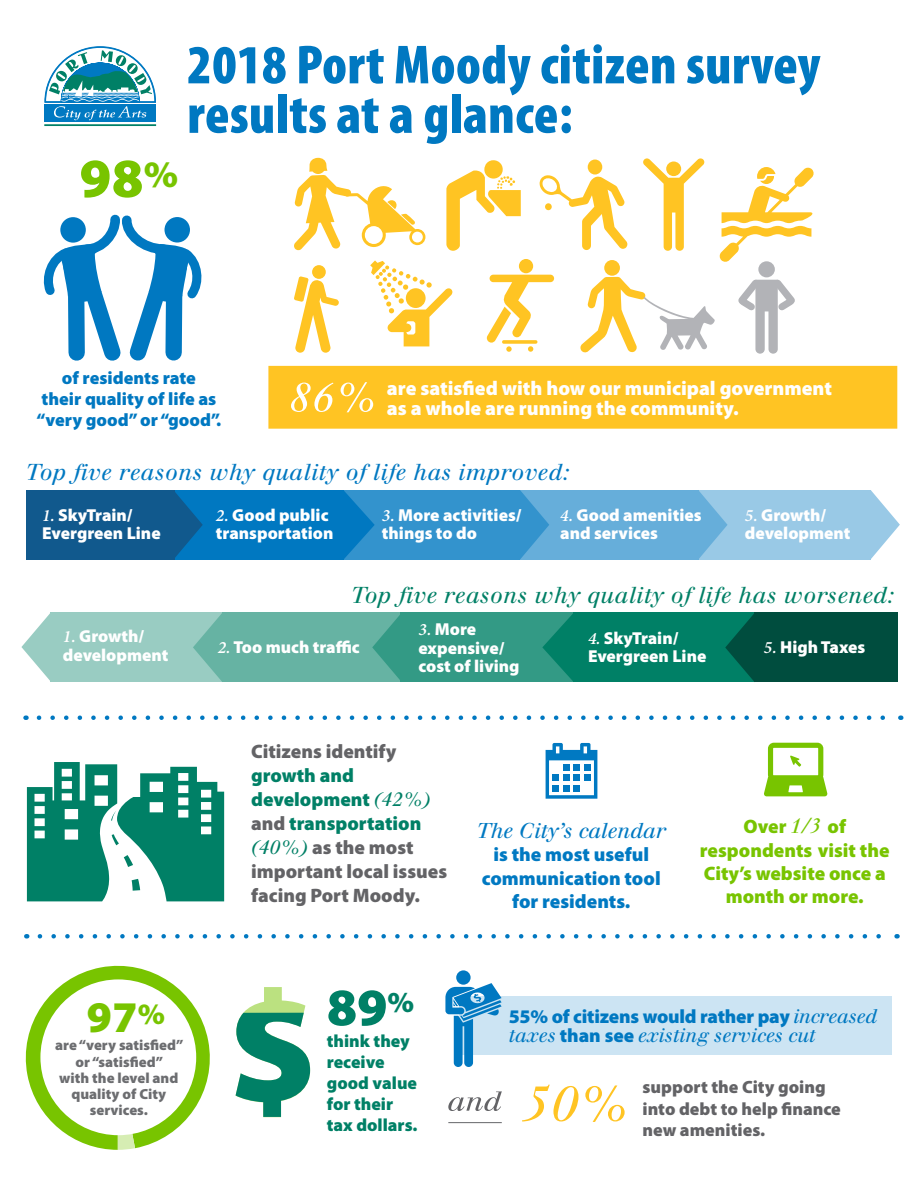
<style>
.page{position:relative;width:918px;height:1188px;background:#fff}
.page>*{position:absolute;margin:0;border:0;box-sizing:border-box;transform-origin:0 0}
.t1{font:900 condensed 55.5px/49.5px "Myriad Pro";letter-spacing:.005em;color:#0078c1}
.t2{font:900 55.5px "Myriad Pro";color:#78c400}
.t3{font:900 52.95px "Myriad Pro";color:#008066}
.t4{font:900 43.95px "Myriad Pro";color:#78c400}
.t5{font:italic 22.5px "Justus";letter-spacing:.02em;color:#0078c1}
.t6{font:italic 22.5px "Justus";letter-spacing:.02em;color:#008066}
.t7{font:italic 21px "Justus";color:#0079c2}
.t8{font:900 19.95px/20px "Myriad Pro";color:#fff}
.t9{font:900 19.5px/24px "Myriad Pro";color:#636366}
.t10{font:900 19.5px/23.2px "Myriad Pro";color:#78c400;text-align:center}
.t11{font:900 19.5px/23.2px "Myriad Pro";color:#0079c2;text-align:center}
.t12{font:900 19.35px/19.8px "Myriad Pro";letter-spacing:-.01em;color:#0078c1}
.t13{font:900 18px/21px "Myriad Pro";color:#0078c1}
.t14{font:900 17.85px/21.5px "Myriad Pro";color:#636366}
.t15{font:900 17.7px/21.1px "Myriad Pro";color:#008066}
.t16{font:900 17.4px/18.3px "Myriad Pro";color:#fff}
.t17{font:900 14.7px/16px "Myriad Pro";color:#6c6d70;text-align:center}
.s1{font-family:"Minion Pro";font-weight:600;font-style:italic}
.s2{color:#008066}
.s3{font-family:"Justus";font-weight:400;font-style:italic;color:#008066}
.s4{font-family:"Justus";font-weight:400;font-style:italic;font-size:21px}
.s5{font-family:"Justus";font-weight:400;font-style:italic}
</style>
<div class="page">
<svg style="left:45px;top:214px;width:155px;height:147px"></svg>
<svg style="left:294px;top:158px;width:520px;height:196px"></svg>
<div style="left:268px;top:366px;width:629px;height:63px;background:#ffc423;border:3px solid #ffc423"></div>
<div style="left:691px;top:490px;width:180px;height:70px;background:#99c9e6"></div>
<svg style="left:871px;top:490px;width:29px;height:69px"></svg>
<div style="left:745px;top:508px;width:131px;height:36px;background:#99c9e6"></div>
<div style="left:519px;top:490px;width:179px;height:70px;background:#66aeda"></div>
<svg style="left:698px;top:490px;width:30px;height:70px"></svg>
<div style="left:340px;top:490px;width:180px;height:70px;background:#3393cd"></div>
<svg style="left:520px;top:490px;width:29px;height:69px"></svg>
<div style="left:174px;top:490px;width:169px;height:70px;background:#0078c1"></div>
<svg style="left:343px;top:490px;width:32px;height:70px"></svg>
<div style="left:26px;top:490px;width:148px;height:70px;background:#11598d"></div>
<svg style="left:174px;top:490px;width:29px;height:70px"></svg>
<svg style="left:40px;top:934px;width:841px;height:5px"></svg>
<svg style="left:39px;top:715px;width:846px;height:5px"></svg>
<svg style="left:44px;top:46px;width:112px;height:80px"></svg>
<div style="left:50px;top:612px;width:179px;height:70px;background:#99ccc2"></div>
<svg style="left:21px;top:613px;width:29px;height:68px"></svg>
<div style="left:222px;top:613px;width:180px;height:69px;background:#66b3a3"></div>
<svg style="left:193px;top:613px;width:29px;height:68px"></svg>
<div style="left:401px;top:613px;width:179px;height:69px;background:#339a85"></div>
<svg style="left:372px;top:613px;width:29px;height:69px"></svg>
<div style="left:574px;top:613px;width:180px;height:69px;background:#008066"></div>
<svg style="left:542px;top:613px;width:32px;height:69px"></svg>
<div style="left:754px;top:613px;width:144px;height:69px;background:#004d3e"></div>
<svg style="left:725px;top:614px;width:29px;height:67px"></svg>
<svg style="left:291px;top:382px;width:82px;height:30px"></svg>
<svg style="left:25px;top:965px;width:185px;height:185px"></svg>
<svg style="left:236px;top:987px;width:74px;height:130px"></svg>
<div style="left:459px;top:996px;width:432px;height:59px;background:#cce4f3"></div>
<div style="left:456px;top:970px;width:15px;height:15px;background:#0078c1;border-radius:50%"></div>
<svg style="left:445px;top:983px;width:57px;height:84px"></svg>
<div style="left:40px;top:979px;width:156px;height:156px;background:#fff;border-radius:50%"></div>
<svg style="left:448px;top:1091px;width:54px;height:20px"></svg>
<hr style="left:448px;top:1122px;width:54px;height:1px;background:#6c6d70">
<svg style="left:522px;top:1085px;width:103px;height:37px"></svg>
<svg style="left:546px;top:743px;width:51px;height:56px"></svg>
<svg style="left:764px;top:743px;width:63px;height:53px"></svg>
<svg style="left:27px;top:762px;width:197px;height:139px"></svg>
<p class="t2" style="left:80px;top:147px;width:100px">98<sup>%</sup></p>
<p class="t1" style="left:187px;top:41px;width:635px">2018 Port Moody citizen survey results at a glance:</p>
<p class="t13" style="left:62px;top:368px;width:136px">of residents rate</p>
<p class="t13" style="left:37px;top:389px;width:186px">their quality of life as “very good” or “good”.</p>
<p class="t8" style="left:387px;top:378px;width:447px">are satisfied with how our municipal government as a whole are running the community.</p>
<p class="t5" style="left:26px;top:458px;width:545px">Top five reasons why quality of life has improved:</p>
<p class="t16" style="left:216px;top:506px;width:119px"><span class="s1">2.</span> Good public transportation</p>
<p class="t16" style="left:382px;top:506px;width:141px"><span class="s1">3.</span> More activities/ things to do</p>
<p class="t16" style="left:560px;top:506px;width:143px"><span class="s1">4.</span> Good amenities and services</p>
<p class="t16" style="left:42px;top:506px;width:120px"><span class="s1">1.</span> SkyTrain/<br>Evergreen Line</p>
<p class="t16" style="left:745px;top:506px;width:107px"><span class="s1">5.</span> Growth/ development</p>
<p class="t16" style="left:63px;top:627px;width:83px"><span class="s1">1.</span> Growth/</p>
<p class="t16" style="left:63px;top:646px;width:107px">development</p>
<p class="t4" style="left:87px;top:992px;width:80px">97<sup>%</sup></p>
<p class="t17" style="left:55px;top:1038px;width:130px">are “very satisfied” or “satisfied”<br>with the level and quality of City services.</p>
<p class="t6" style="left:351px;top:581px;width:544px">Top five reasons why quality of life has worsened:</p>
<p class="t16" style="left:218px;top:638px;width:144px"><span class="s1">2.</span> Too much traffic</p>
<p class="t16" style="left:588px;top:629px;width:120px"><span class="s1">4.</span> SkyTrain/<br>Evergreen Line</p>
<p class="t16" style="left:764px;top:638px;width:103px"><span class="s1">5.</span> High Taxes</p>
<p class="t16" style="left:419px;top:620px;width:103px"><span class="s1">3.</span> More expensive/ cost of living</p>
<p class="t9" style="left:251px;top:739px;width:147px">Citizens identify</p>
<p class="t9" style="left:251px;top:763px;width:198px"><span class="s2">growth and development</span> <span class="s3">(42%) </span>and <span class="s2">transportation </span><span class="s3">(40%)</span> as the most important local issues facing Port Moody.</p>
<p class="t7" style="left:477px;top:818px;width:191px">The City’s calendar</p>
<p class="t11" style="left:482px;top:843px;width:180px">is the most useful communication tool for residents.</p>
<p class="t10" style="left:700px;top:815px;width:191px">Over <span class="s4">1/3</span> of respondents visit the<br>City’s website once a month or more.</p>
<p class="t3" style="left:327px;top:977px;width:89px">89<sup>%</sup></p>
<p class="t15" style="left:327px;top:1030px;width:92px">think they receive good value for their tax dollars.</p>
<p class="t12" style="left:509px;top:1006px;width:370px">55% of citizens would rather pay <span class="s5">increased taxes</span> than see <span class="s5">existing services cut</span></p>
<p class="t14" style="left:643px;top:1077px;width:200px">support the City going into debt to help finance new amenities.</p>
</div>
